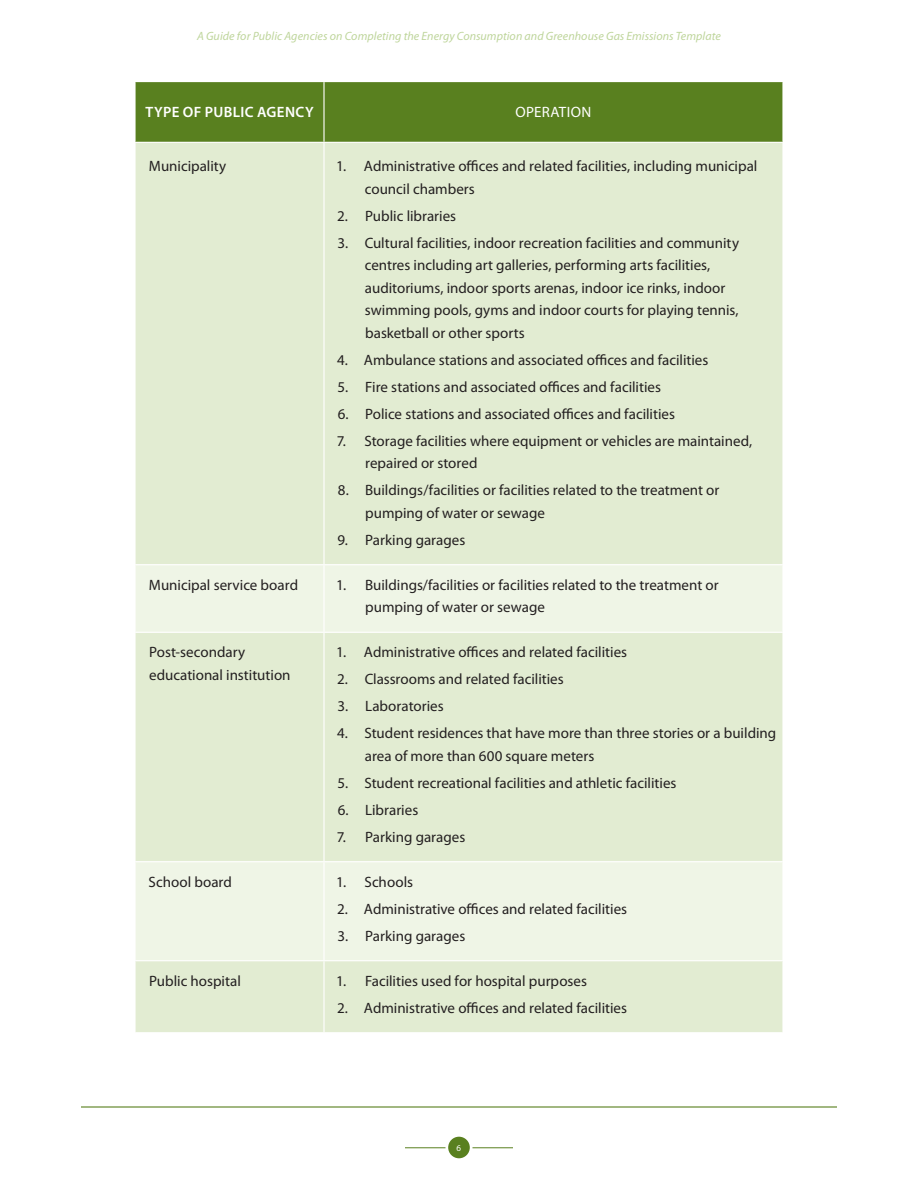
<style>
.page{position:relative;width:918px;height:1188px;background:#fff}
.page>*{position:absolute;margin:0;border:0;box-sizing:border-box;transform-origin:0 0}
.t1{font:15px/22.5px "Myriad Pro";color:#231f20}
.t2{font:600 15px "Myriad Pro";color:#fff}
.t3{font:15px "Myriad Pro";letter-spacing:.01em;color:#fff}
.t4{font:italic 12px "Myriad Pro";letter-spacing:.005em;color:#bed59b}
.t5{font:9px "Myriad Pro";color:#fff}
</style>
<div class="page">
<div style="left:448px;top:1137px;width:22px;height:21px;background:#59801f;border-radius:50%"></div>
<hr style="left:405px;top:1147px;width:41px;height:1px;background:#59801f">
<hr style="left:472px;top:1147px;width:41px;height:1px;background:#59801f">
<hr style="left:81px;top:1106px;width:756px;height:2px;background:#59801f">
<div style="left:136px;top:82px;width:646px;height:60px;background:#59801f"></div>
<div style="left:136px;top:143px;width:646px;height:889px;background:#e2ecd2"></div>
<svg style="left:136px;top:565px;width:646px;height:395px;background:#e7efda"></svg>
<hr style="left:323px;top:82px;width:2px;height:60px;background:#fff">
<hr style="left:323px;top:143px;width:2px;height:421px;background:#fff">
<hr style="left:134px;top:564px;width:190px;height:1px;background:#fff">
<hr style="left:324px;top:564px;width:460px;height:1px;background:#fff">
<hr style="left:323px;top:565px;width:2px;height:67px;background:#fff">
<hr style="left:134px;top:632px;width:190px;height:1px;background:#fff">
<hr style="left:324px;top:632px;width:460px;height:1px;background:#fff">
<hr style="left:323px;top:633px;width:2px;height:228px;background:#fff">
<hr style="left:134px;top:861px;width:190px;height:1px;background:#fff">
<hr style="left:324px;top:861px;width:460px;height:1px;background:#fff">
<hr style="left:323px;top:862px;width:2px;height:98px;background:#fff">
<hr style="left:134px;top:960px;width:190px;height:1px;background:#fff">
<hr style="left:324px;top:960px;width:460px;height:1px;background:#fff">
<hr style="left:323px;top:961px;width:2px;height:71px;background:#fff">
<p class="t4" style="left:197px;top:29px;width:525px">A Guide for Public Agencies on Completing the Energy Consumption and Greenhouse Gas Emissions Template</p>
<p class="t2" style="left:146px;top:102px;width:10px">TYPE</p>
<p class="t2" style="left:183px;top:102px;width:32px">OF PUBL</p>
<p class="t2" style="left:240px;top:102px;width:27px">IC AGENCY</p>
<p class="t3" style="left:515px;top:103px;width:48px">OPERATIO</p>
<p class="t3" style="left:581px;top:103px;width:11px">N</p>
<p class="t1" style="left:149px;top:154px;width:79px">Municipality</p>
<p class="t1" style="left:365px;top:154px;width:394px;text-indent:-29px">1. Administrative offices and related facilities, including municipal council chambers</p>
<p class="t1" style="left:337px;top:204px;width:121px">2. Public libraries</p>
<p class="t1" style="left:365px;top:231px;width:376px;text-indent:-27px">3. Cultural facilities, indoor recreation facilities and community centres including art galleries, performing arts facilities, auditoriums, indoor sports arenas, indoor ice rinks, indoor swimming pools, gyms and indoor courts for playing tennis, basketball or other sports</p>
<p class="t1" style="left:337px;top:348px;width:373px">4. Ambulance stations and associated offices and facilities</p>
<p class="t1" style="left:338px;top:375px;width:325px">5. Fire stations and associated offices and facilities</p>
<p class="t1" style="left:338px;top:402px;width:339px">6. Police stations and associated offices and facilities</p>
<p class="t1" style="left:365px;top:429px;width:389px;text-indent:-29px">7. Storage facilities where equipment or vehicles are maintained, repaired or stored</p>
<p class="t1" style="left:365px;top:478px;width:356px;text-indent:-27px">8. Buildings/facilities or facilities related to the treatment or pumping of water or sewage</p>
<p class="t1" style="left:338px;top:528px;width:129px">9. Parking garages</p>
<p class="t1" style="left:149px;top:573px;width:151px">Municipal service board</p>
<p class="t1" style="left:365px;top:573px;width:355px;text-indent:-29px">1. Buildings/facilities or facilities related to the treatment or pumping of water or sewage</p>
<p class="t1" style="left:149px;top:640px;width:143px">Post-secondary educational institution</p>
<p class="t1" style="left:336px;top:640px;width:292px">1. Administrative offices and related facilities</p>
<p class="t1" style="left:337px;top:667px;width:228px">2. Classrooms and related facilities</p>
<p class="t1" style="left:338px;top:694px;width:108px">3. Laboratories</p>
<p class="t1" style="left:365px;top:721px;width:413px;text-indent:-28px">4. Student residences that have more than three stories or a building area of more than 600 square meters</p>
<p class="t1" style="left:338px;top:771px;width:340px">5. Student recreational facilities and athletic facilities</p>
<p class="t1" style="left:338px;top:798px;width:82px">6. Libraries</p>
<p class="t1" style="left:337px;top:825px;width:130px">7. Parking garages</p>
<p class="t1" style="left:149px;top:870px;width:85px">School board</p>
<p class="t1" style="left:336px;top:870px;width:78px">1. Schools</p>
<p class="t1" style="left:337px;top:897px;width:292px">2. Administrative offices and related facilities</p>
<p class="t1" style="left:338px;top:924px;width:129px">3. Parking garages</p>
<p class="t1" style="left:149px;top:969px;width:93px">Public hospital</p>
<p class="t1" style="left:336px;top:969px;width:252px">1. Facilities used for hospital purposes</p>
<p class="t1" style="left:337px;top:996px;width:292px">2. Administrative offices and related facilities</p>
<p class="t5" style="left:456px;top:1142px;width:6px">6</p>
</div>
